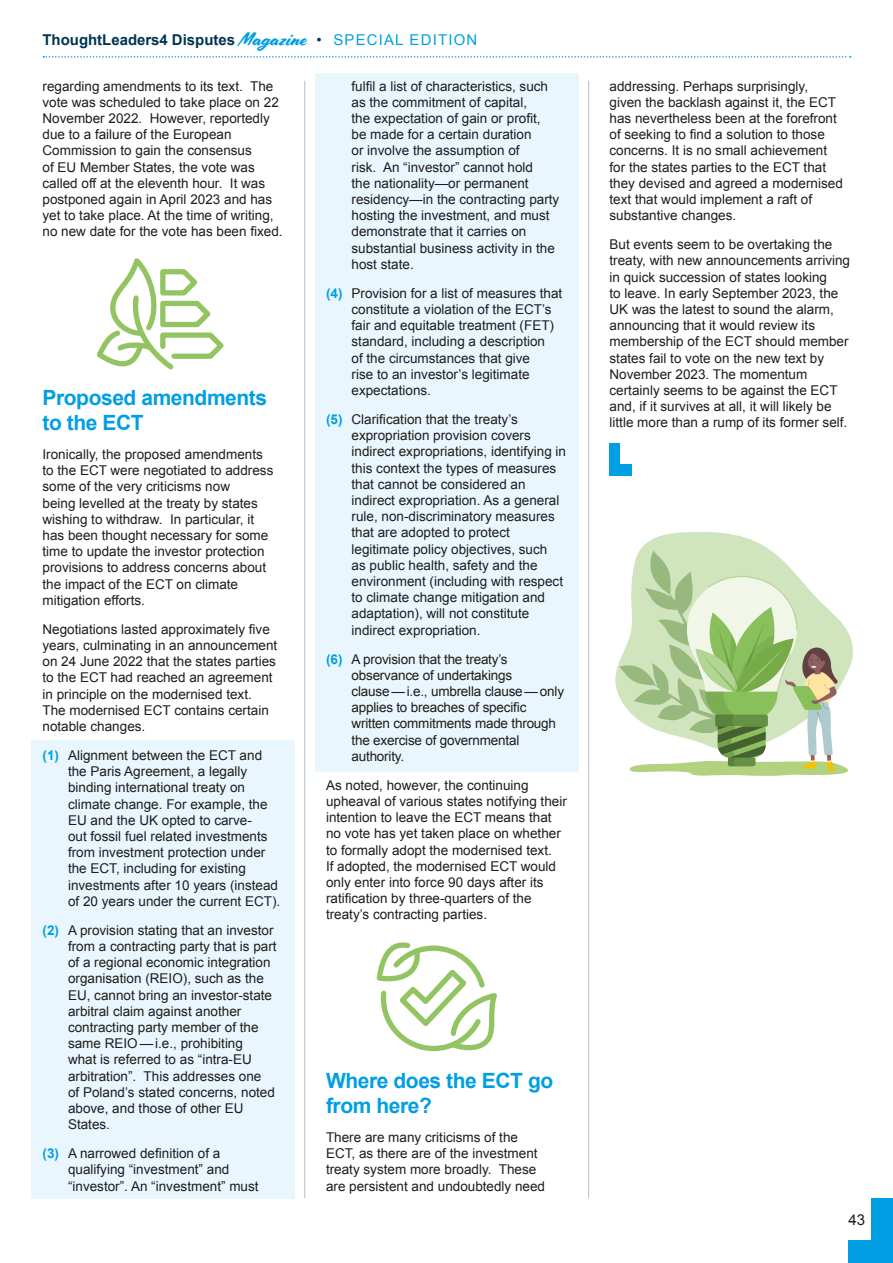
<style>
.page{position:relative;width:893px;height:1263px;background:#fff}
.page>*{position:absolute;margin:0;border:0;box-sizing:border-box;transform-origin:0 0}
.t1{font:700 21px/25.2px "Arial";letter-spacing:-.02em;color:#009fe3}
.t2{font:700 15px "Arial";color:#003452}
.t3{font:15px "Arial";color:#1d1d1b}
.t4{font:13.5px/16.2px "Arial";color:#1d1d1b}
.s1{font-family:"Cortado";font-weight:400;font-size:18.6px;color:#009fe3}
.s2{font-weight:400}
.s3{font-weight:400;color:#009fe3}
.s4{font-weight:700;color:#009fe3}
</style>
<div class="page">
<svg style="left:43px;top:56px;width:808px;height:2px"></svg>
<div style="left:872px;top:1198px;width:21px;height:65px;background:#009fe3"></div>
<div style="left:848px;top:1241px;width:45px;height:22px;background:#009fe3"></div>
<div style="left:315px;top:73px;width:263px;height:699px;background:#eaf6fe"></div>
<div style="left:31px;top:740px;width:264px;height:458px;background:#eaf6fe"></div>
<hr style="left:304px;top:81px;width:1px;height:1117px;background:#b3bdcd">
<hr style="left:588px;top:81px;width:1px;height:1117px;background:#b3bdcd">
<svg style="left:97px;top:258px;width:127px;height:112px"></svg>
<svg style="left:376px;top:942px;width:121px;height:110px"></svg>
<div style="left:609px;top:443px;width:11px;height:33px;background:#009fe3"></div>
<div style="left:609px;top:464px;width:23px;height:12px;background:#009fe3"></div>
<svg style="left:615px;top:531px;width:155px;height:165px;fill:#d1e4bf"></svg>
<svg style="left:619px;top:550px;width:234px;height:226px"></svg>
<p class="t2" style="left:43px;top:29px;width:436px">ThoughtLeaders4 Disputes <span class="s1">Magazine</span> <span class="s2">•</span> <span class="s3">SPECIAL EDITION</span></p>
<p class="t4" style="left:43px;top:78px;width:242px">regarding amendments to its text. The vote was scheduled to take place on 22<br>November 2022. However, reportedly due to a failure of the European Commission to gain the consensus<br>of EU Member States, the vote was called off at the eleventh hour. It was postponed again in April 2023 and has yet to take place. At the time of writing, no new date for the vote has been fixed.</p>
<h1 class="t1" style="left:43px;top:386px;width:226px">Proposed amendments to the ECT</h1>
<p class="t4" style="left:43px;top:446px;width:232px">Ironically, the proposed amendments to the ECT were negotiated to address some of the very criticisms now<br>being levelled at the treaty by states wishing to withdraw. In particular, it has been thought necessary for some time to update the investor protection provisions to address concerns about the impact of the ECT on climate mitigation efforts.</p>
<p class="t4" style="left:43px;top:621px;width:236px">Negotiations lasted approximately five years, culminating in an announcement on 24 June 2022 that the states parties to the ECT had reached an agreement in principle on the modernised text.<br>The modernised ECT contains certain notable changes.</p>
<p class="t4" style="left:68px;top:747px;width:214px;text-indent:-26px"><span class="s4">(1)</span> Alignment between the ECT and the Paris Agreement, a legally binding international treaty on climate change. For example, the EU and the UK opted to carve-<br>out fossil fuel related investments from investment protection under the ECT, including for existing investments after 10 years (instead of 20 years under the current ECT).</p>
<p class="t4" style="left:68px;top:922px;width:210px;text-indent:-26px"><span class="s4">(2)</span> A provision stating that an investor from a contracting party that is part of a regional economic integration organisation (REIO), such as the<br>EU, cannot bring an investor-state arbitral claim against another contracting party member of the same REIO—i.e., prohibiting<br>what is referred to as “intra-EU arbitration”. This addresses one<br>of Poland’s stated concerns, noted above, and those of other EU<br>States.</p>
<p class="t4" style="left:68px;top:1145px;width:192px;text-indent:-26px"><span class="s4">(3)</span> A narrowed definition of a qualifying “investment” and “investor”. An “investment” must</p>
<p class="t4" style="left:351px;top:78px;width:209px">fulfil a list of characteristics, such as the commitment of capital,<br>the expectation of gain or profit,<br>be made for a certain duration<br>or involve the assumption of<br>risk. An “investor” cannot hold<br>the nationality—or permanent residency—in the contracting party hosting the investment, and must demonstrate that it carries on substantial business activity in the host state.</p>
<p class="t4" style="left:351px;top:285px;width:212px;text-indent:-26px"><span class="s4">(4)</span> Provision for a list of measures that constitute a violation of the ECT’s fair and equitable treatment (FET) standard, including a description<br>of the circumstances that give<br>rise to an investor’s legitimate expectations.</p>
<p class="t4" style="left:351px;top:411px;width:216px;text-indent:-26px"><span class="s4">(5)</span> Clarification that the treaty’s expropriation provision covers indirect expropriations, identifying in this context the types of measures that cannot be considered an indirect expropriation. As a general rule, non-discriminatory measures that are adopted to protect legitimate policy objectives, such<br>as public health, safety and the environment (including with respect to climate change mitigation and adaptation), will not constitute indirect expropriation.</p>
<p class="t4" style="left:351px;top:651px;width:214px;text-indent:-26px"><span class="s4">(6)</span> A provision that the treaty’s observance of undertakings clause—i.e., umbrella clause—only applies to breaches of specific written commitments made through the exercise of governmental authority.</p>
<p class="t4" style="left:326px;top:777px;width:242px">As noted, however, the continuing upheaval of various states notifying their intention to leave the ECT means that no vote has yet taken place on whether to formally adopt the modernised text.<br>If adopted, the modernised ECT would only enter into force 90 days after its ratification by three-quarters of the treaty’s contracting parties.</p>
<h1 class="t1" style="left:326px;top:1068px;width:229px">Where does the ECT go from here?</h1>
<p class="t4" style="left:326px;top:1129px;width:221px">There are many criticisms of the ECT, as there are of the investment treaty system more broadly. These are persistent and undoubtedly need</p>
<p class="t4" style="left:609px;top:78px;width:235px">addressing. Perhaps surprisingly, given the backlash against it, the ECT has nevertheless been at the forefront of seeking to find a solution to those concerns. It is no small achievement for the states parties to the ECT that they devised and agreed a modernised text that would implement a raft of substantive changes.</p>
<p class="t4" style="left:609px;top:236px;width:242px">But events seem to be overtaking the treaty, with new announcements arriving in quick succession of states looking<br>to leave. In early September 2023, the UK was the latest to sound the alarm, announcing that it would review its membership of the ECT should member states fail to vote on the new text by November 2023. The momentum certainly seems to be against the ECT and, if it survives at all, it will likely be little more than a rump of its former self.</p>
<p class="t3" style="left:848px;top:1210px;width:18px">43</p>
</div>
